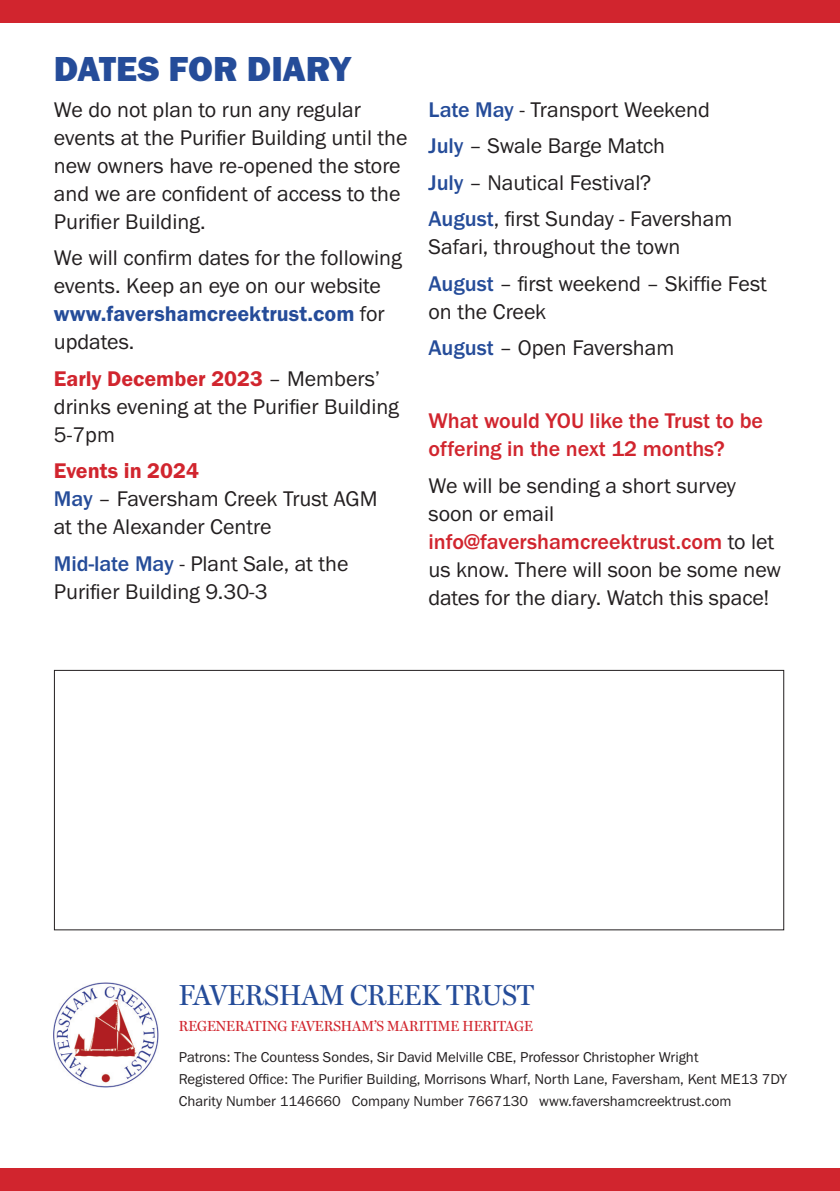
<style>
.page{position:relative;width:840px;height:1191px;background:#fff}
.page>*{position:absolute;margin:0;border:0;box-sizing:border-box;transform-origin:0 0}
.t1{font:36px "Franklin Gothic URW Hea";color:#254c99}
.t2{font:29.2px "Miller Headline";color:#254c99}
.t3{font:22px/28px "Franklin Gothic URW Boo";color:#231f20}
.t4{font:500 22px/28px "Franklin Gothic URW";color:#d1252e}
.t5{font:22px "Franklin Gothic URW Dem";color:#d1252e}
.t6{font:22px "Franklin Gothic URW Dem";color:#254c99}
.t7{font:14.8px/22px "Franklin Gothic URW Boo";color:#231f20}
.t8{font:14.8px "Miller Headline";color:#d1252e}
.s1{font-family:"Franklin Gothic URW Boo";color:#231f20}
.s2{font-family:"Franklin Gothic URW";font-weight:500;color:#254c99}
.s3{font-family:"Franklin Gothic URW Boo";font-weight:400;color:#231f20}
</style>
<div class="page">
<div style="left:0;top:1168px;width:839px;height:23px;background:#d1252e"></div>
<div style="left:0;top:0;width:839px;height:23px;background:#d1252e"></div>
<div style="left:54px;top:670px;width:729px;height:260px;border:1px solid #231f20"></div>
<img style="left:54px;top:982px;width:105px;height:106px">
<h1 class="t1" style="left:54px;top:45px;width:298px">DATES FOR DIARY</h1>
<p class="t3" style="left:54px;top:95px;width:355px">We do not plan to run any regular events at the Purifier Building until the new owners have re-opened the store and we are confident of access to the<br>Purifier Building.</p>
<p class="t3" style="left:54px;top:244px;width:349px">We will confirm dates for the following events. Keep an eye on our website</p>
<p class="t6" style="left:54px;top:300px;width:332px">www.favershamcreektrust.com <span class="s1">for</span></p>
<p class="t3" style="left:54px;top:328px;width:82px">updates.</p>
<p class="t5" style="left:54px;top:365px;width:327px">Early December 2023 <span class="s1">– Members’</span></p>
<p class="t3" style="left:54px;top:392px;width:346px">drinks evening at the Purifier Building<br>5-7pm</p>
<p class="t5" style="left:54px;top:457px;width:146px">Events in 2024</p>
<p class="t3" style="left:54px;top:485px;width:325px"><span class="s2">May</span> – Faversham Creek Trust AGM at the Alexander Centre</p>
<p class="t3" style="left:54px;top:549px;width:296px"><span class="s2">Mid-late May</span> - Plant Sale, at the<br>Purifier Building 9.30-3</p>
<p class="t3" style="left:428px;top:91px;width:305px;line-height:36.4px"><span class="s2">Late May</span> - Transport Weekend<br><span class="s2">July</span> – Swale Barge Match<br><span class="s2">July</span> – Nautical Festival?<br><span class="s2">August</span>, first Sunday - Faversham</p>
<p class="t3" style="left:428px;top:228px;width:340px;line-height:36.4px">Safari, throughout the town<br><span class="s2">August</span> – first weekend – Skiffie Fest</p>
<p class="t3" style="left:428px;top:293px;width:247px;line-height:36.4px">on the Creek<br><span class="s2">August</span> – Open Faversham</p>
<p class="t4" style="left:428px;top:407px;width:336px">What would YOU like the Trust to be offering in the next 12 months?</p>
<p class="t3" style="left:428px;top:471px;width:309px">We will be sending a short survey soon or email</p>
<p class="t4" style="left:428px;top:527px;width:347px">info@favershamcreektrust.com <span class="s3">to let</span></p>
<p class="t3" style="left:428px;top:555px;width:354px">us know. There will soon be some new dates for the diary. Watch this space!</p>
<h2 class="t2" style="left:179px;top:977px;width:356px">FAVERSHAM CREEK TRUST</h2>
<p class="t8" style="left:179px;top:1017px;width:355px">REGENERATING FAVERSHAM’S MARITIME HERITAGE</p>
<p class="t7" style="left:179px;top:1045px;width:609px">Patrons: The Countess Sondes, Sir David Melville CBE, Professor Christopher Wright<br>Registered Office: The Purifier Building, Morrisons Wharf, North Lane, Faversham, Kent ME13 7DY<br>Charity Number 1146660 Company Number 7667130 www.favershamcreektrust.com</p>
</div>
